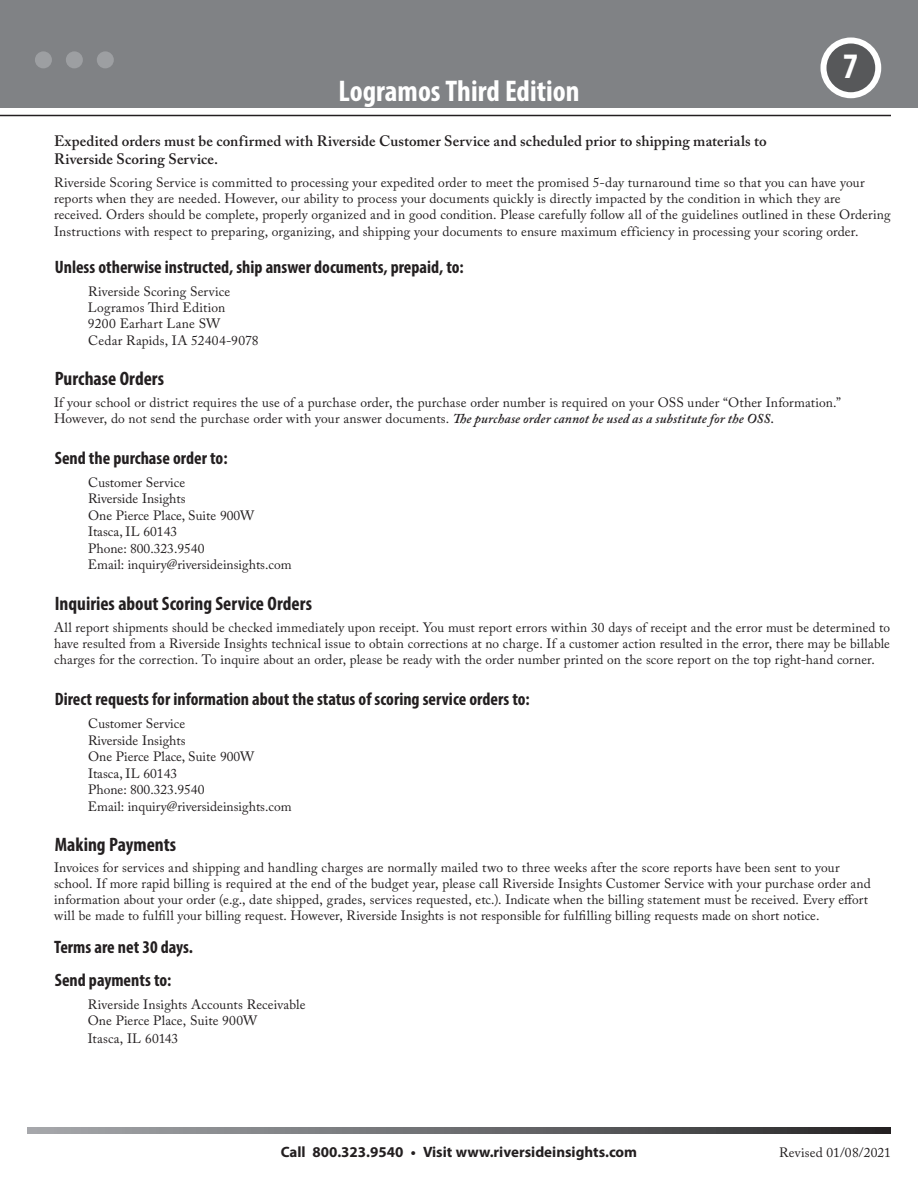
<style>
.page{position:relative;width:918px;height:1188px;background:#fff}
.page>*{position:absolute;margin:0;border:0;box-sizing:border-box;transform-origin:0 0}
.t1{font:81px "Myriad Pro";color:#9d9fa2}
.t2{font:700 condensed 36px "Myriad Pro";color:#fff}
.t3{font:700 condensed 30px "Myriad Pro";color:#fff}
.t4{font:700 condensed 19.5px "Myriad Pro";color:#231f20}
.t5{font:700 condensed 18px/33px "Myriad Pro";color:#231f20}
.t6{font:600 15px/18px "Adobe Caslon Pro";letter-spacing:.01em;color:#231f20}
.t7{font:700 15px "Myriad Pro";color:#231f20}
.t8{font:13.5px/16.2px "Adobe Caslon Pro";letter-spacing:.005em;color:#231f20}
.s1{font-weight:600;font-style:italic}
</style>
<div class="page">
<div style="left:0;top:0;width:918px;height:107px;background:#808285"></div>
<div style="left:823px;top:40px;width:55px;height:55px;background:#57585a;border-radius:50%"></div>
<div style="left:820px;top:37px;width:61px;height:61px;border:6px solid #fff;border-radius:50%"></div>
<svg style="left:27px;top:1127px;width:864px;height:7px;background:#696a6c"></svg>
<hr style="left:0;top:115px;width:891px;height:1px;background:#231f20">
<h1 class="t1" style="left:32px;top:10px;width:86px">•••</h1>
<h2 class="t2" style="left:843px;top:44px;width:17px">7</h2>
<h3 class="t3" style="left:339px;top:72px;width:242px">Logramos Third Edition</h3>
<p class="t6" style="left:54px;top:132px;width:714px">Expedited orders must be confirmed with Riverside Customer Service and scheduled prior to shipping materials to<br>Riverside Scoring Service.</p>
<p class="t8" style="left:54px;top:174px;width:838px">Riverside Scoring Service is committed to processing your expedited order to meet the promised 5-day turnaround time so that you can have your reports when they are needed. However, our ability to process your documents quickly is directly impacted by the condition in which they are received. Orders should be complete, properly organized and in good condition. Please carefully follow all of the guidelines outlined in these Ordering Instructions with respect to preparing, organizing, and shipping your documents to ensure maximum efficiency in processing your scoring order.</p>
<h3 class="t5" style="left:55px;top:250px;width:410px">Unless otherwise instructed, ship answer documents, prepaid, to:</h3>
<p class="t8" style="left:88px;top:283px;width:172px">Riverside Scoring Service<br>Logramos Third Edition<br>9200 Earhart Lane SW<br>Cedar Rapids, IA 52404-9078</p>
<h3 class="t4" style="left:55px;top:366px;width:111px">Purchase Orders</h3>
<p class="t8" style="left:54px;top:394px;width:789px">If your school or district requires the use of a purchase order, the purchase order number is required on your OSS under “Other Information.”<br>However, do not send the purchase order with your answer documents. <span class="s1">The purchase order cannot be used as a substitute for the OSS.</span></p>
<h3 class="t5" style="left:55px;top:441px;width:174px">Send the purchase order to:</h3>
<p class="t8" style="left:88px;top:474px;width:205px">Customer Service<br>Riverside Insights<br>One Pierce Place, Suite 900W<br>Itasca, IL 60143<br>Phone: 800.323.9540<br>Email: inquiry@riversideinsights.com</p>
<h3 class="t4" style="left:55px;top:591px;width:259px">Inquiries about Scoring Service Orders</h3>
<p class="t8" style="left:54px;top:619px;width:838px;text-align:justify">All report shipments should be checked immediately upon receipt. You must report errors within 30 days of receipt and the error must be determined to have resulted from a Riverside Insights technical issue to obtain corrections at no charge. If a customer action resulted in the error, there may be billable charges for the correction. To inquire about an order, please be ready with the order number printed on the score report on the top right-hand corner.</p>
<h3 class="t5" style="left:55px;top:682px;width:477px">Direct requests for information about the status of scoring service orders to:</h3>
<p class="t8" style="left:88px;top:715px;width:205px">Customer Service<br>Riverside Insights<br>One Pierce Place, Suite 900W<br>Itasca, IL 60143<br>Phone: 800.323.9540<br>Email: inquiry@riversideinsights.com</p>
<h3 class="t4" style="left:55px;top:832px;width:123px">Making Payments</h3>
<p class="t8" style="left:54px;top:859px;width:818px">Invoices for services and shipping and handling charges are normally mailed two to three weeks after the score reports have been sent to your school. If more rapid billing is required at the end of the budget year, please call Riverside Insights Customer Service with your purchase order and information about your order (e.g., date shipped, grades, services requested, etc.). Indicate when the billing statement must be received. Every effort will be made to fulfill your billing request. However, Riverside Insights is not responsible for fulfilling billing requests made on short notice.</p>
<h3 class="t5" style="left:54px;top:930px;width:141px">Terms are net 30 days.<br>Send payments to:</h3>
<p class="t8" style="left:88px;top:997px;width:219px">Riverside Insights Accounts Receivable<br>One Pierce Place, Suite 900W</p>
<p class="t8" style="left:88px;top:1031px;width:92px">Itasca, IL 60143</p>
<p class="t7" style="left:281px;top:1143px;width:358px">Call 800.323.9540 • Visit www.riversideinsights.com</p>
<p class="t8" style="left:779px;top:1144px;width:113px">Revised 01/08/2021</p>
</div>
